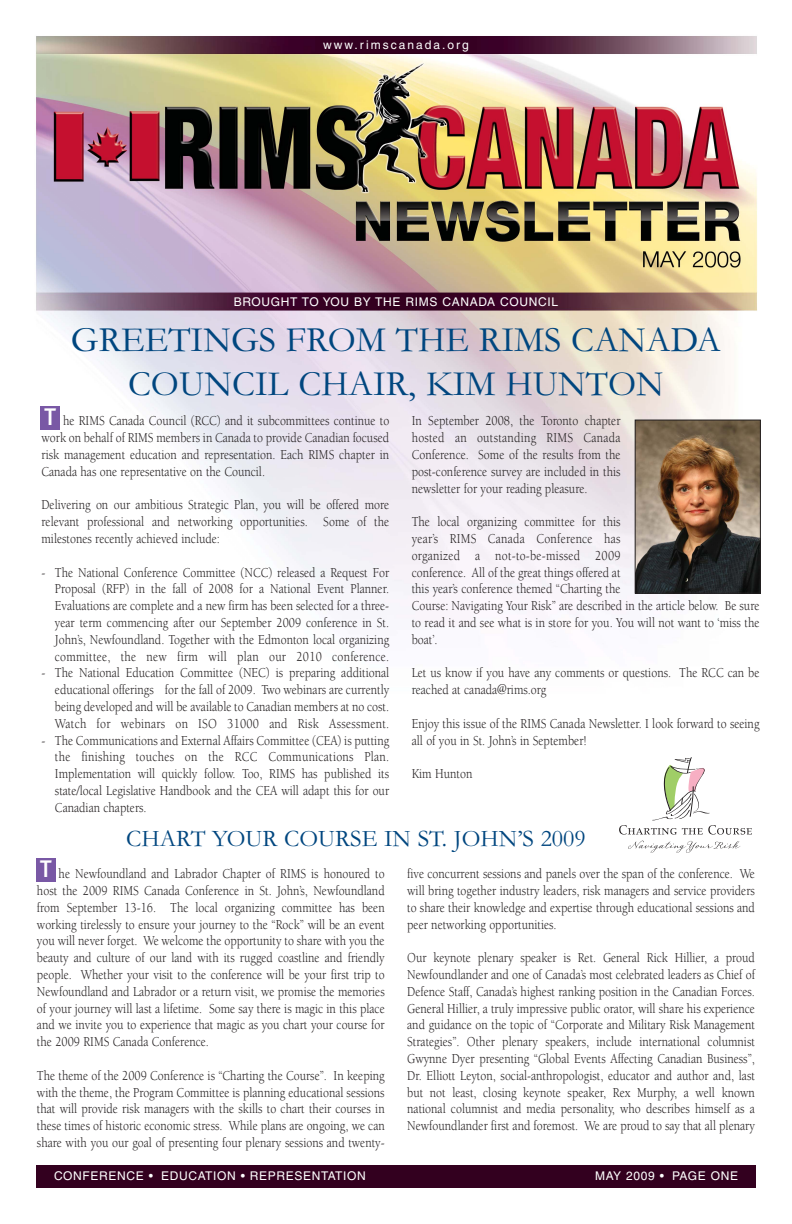
<style>
.page{position:relative;width:792px;height:1224px;background:#fff}
.page>*{position:absolute;margin:0;border:0;box-sizing:border-box;transform-origin:0 0}
.t1{font:36px/43.2px "Garamond";color:#00467f;text-align:center}
.t2{font:24px "Garamond";color:#00467f}
.t3{font:500 24px "Meta Plus";color:#fff}
.t4{font:14px/16.8px "Berkeley";color:#231f20;text-align:justify;scale:.85 1}
.t5{font:12px "Helvetica";letter-spacing:.055em;color:#fff}
.t6{font:12px "Helvetica";letter-spacing:.165em;color:#fff}
</style>
<div class="page">
<img style="left:36px;top:36px;width:725px;height:1130px">
<div style="left:36px;top:1166px;width:720px;height:22px;background:#33001f"></div>
<div style="left:40px;top:406px;width:20px;height:23px;background:#7958a5"></div>
<img style="left:637px;top:422px;width:121px;height:169px">
<div style="left:635px;top:420px;width:125px;height:173px;border:1px solid #231f20"></div>
<div style="left:36px;top:858px;width:20px;height:24px;background:#7958a5"></div>
<svg style="left:619px;top:757px;width:133px;height:78px"></svg>
<svg style="left:628px;top:841px;width:112px;height:12px"></svg>
<p class="t6" style="left:323px;top:40px;width:147px">www.rimscanada.org</p>
<p class="t5" style="left:234px;top:297px;width:326px">BROUGHT TO YOU BY THE RIMS CANADA COUNCIL</p>
<p class="t1" style="left:71px;top:323px;width:652px">GREETINGS FROM THE RIMS CANADA<br>COUNCIL CHAIR, KIM HUNTON</p>
<p class="t3" style="left:44px;top:405px;width:14px">T</p>
<p class="t4" style="left:41px;top:414px;width:411px;text-indent:22px">he RIMS Canada Council (RCC) and it subcommittees continue to work on behalf of RIMS members in Canada to provide Canadian focused risk management education and representation. Each RIMS chapter in Canada has one representative on the Council.</p>
<p class="t4" style="left:41px;top:498px;width:411px">Delivering on our ambitious Strategic Plan, you will be offered more relevant professional and networking opportunities. Some of the milestones recently achieved include:</p>
<p class="t4" style="left:55px;top:565px;width:395px;text-indent:-14px">- The National Conference Committee (NCC) released a Request For Proposal (RFP) in the fall of 2008 for a National Event Planner.<br>Evaluations are complete and a new firm has been selected for a three&shy;year term commencing after our September 2009 conference in St.<br>John’s, Newfoundland. Together with the Edmonton local organizing committee, the new firm will plan our 2010 conference.</p>
<p class="t4" style="left:55px;top:666px;width:395px;text-indent:-14px">- The National Education Committee (NEC) is preparing additional educational offerings for the fall of 2009. Two webinars are currently being developed and will be available to Canadian members at no cost.<br>Watch for webinars on ISO 31000 and Risk Assessment.</p>
<p class="t4" style="left:55px;top:733px;width:395px;text-indent:-14px">- The Communications and External Affairs Committee (CEA) is putting the finishing touches on the RCC Communications Plan.<br>Implementation will quickly follow. Too, RIMS has published its state/local Legislative Handbook and the CEA will adapt this for our Canadian chapters.</p>
<p class="t4" style="left:412px;top:414px;width:247px">In September 2008, the Toronto chapter hosted an outstanding RIMS Canada Conference. Some of the results from the post-conference survey are included in this newsletter for your reading pleasure.</p>
<p class="t4" style="left:412px;top:515px;width:411px;text-align:left">The local organizing committee for this<br>year’s RIMS Canada Conference has<br>organized a not-to-be-missed 2009<br>conference. All of the great things offered at<br>this year’s conference themed “Charting the<br>Course: Navigating Your Risk” are described in the article below. Be sure to read it and see what is in store for you. You will not want to ‘miss the boat’.</p>
<p class="t4" style="left:412px;top:666px;width:411px">Let us know if you have any comments or questions. The RCC can be reached at canada@rims.org</p>
<p class="t4" style="left:412px;top:716px;width:411px">Enjoy this issue of the RIMS Canada Newsletter. I look forward to seeing all of you in St. John’s in September!</p>
<p class="t4" style="left:412px;top:767px;width:73px">Kim Hunton</p>
<p class="t2" style="left:126px;top:830px;width:461px">CHART YOUR COURSE IN ST. JOHN’S 2009</p>
<p class="t3" style="left:40px;top:857px;width:14px">T</p>
<p class="t4" style="left:37px;top:867px;width:411px;text-indent:22px">he Newfoundland and Labrador Chapter of RIMS is honoured to host the 2009 RIMS Canada Conference in St. John’s, Newfoundland from September 13-16. The local organizing committee has been working tirelessly to ensure your journey to the “Rock” will be an event you will never forget. We welcome the opportunity to share with you the beauty and culture of our land with its rugged coastline and friendly people. Whether your visit to the conference will be your first trip to Newfoundland and Labrador or a return visit, we promise the memories of your journey will last a lifetime. Some say there is magic in this place and we invite you to experience that magic as you chart your course for the 2009 RIMS Canada Conference.</p>
<p class="t4" style="left:37px;top:1068px;width:411px">The theme of the 2009 Conference is “Charting the Course”. In keeping with the theme, the Program Committee is planning educational sessions that will provide risk managers with the skills to chart their courses in these times of historic economic stress. While plans are ongoing, we can share with you our goal of presenting four plenary sessions and twenty-</p>
<p class="t4" style="left:407px;top:867px;width:411px">five concurrent sessions and panels over the span of the conference. We will bring together industry leaders, risk managers and service providers to share their knowledge and expertise through educational sessions and peer networking opportunities.</p>
<p class="t4" style="left:407px;top:951px;width:411px">Our keynote plenary speaker is Ret. General Rick Hillier, a proud Newfoundlander and one of Canada’s most celebrated leaders as Chief of Defence Staff, Canada’s highest ranking position in the Canadian Forces.<br>General Hillier, a truly impressive public orator, will share his experience and guidance on the topic of “Corporate and Military Risk Management Strategies”. Other plenary speakers, include international columnist Gwynne Dyer presenting “Global Events Affecting Canadian Business”, Dr. Elliott Leyton, social-anthropologist, educator and author and, last but not least, closing keynote speaker, Rex Murphy, a well known national columnist and media personality, who describes himself as a Newfoundlander first and foremost. We are proud to say that all plenary</p>
<p class="t5" style="left:54px;top:1171px;width:313px">CONFERENCE • EDUCATION • REPRESENTATION</p>
<p class="t5" style="left:595px;top:1171px;width:144px">MAY 2009 • PAGE ONE</p>
</div>
